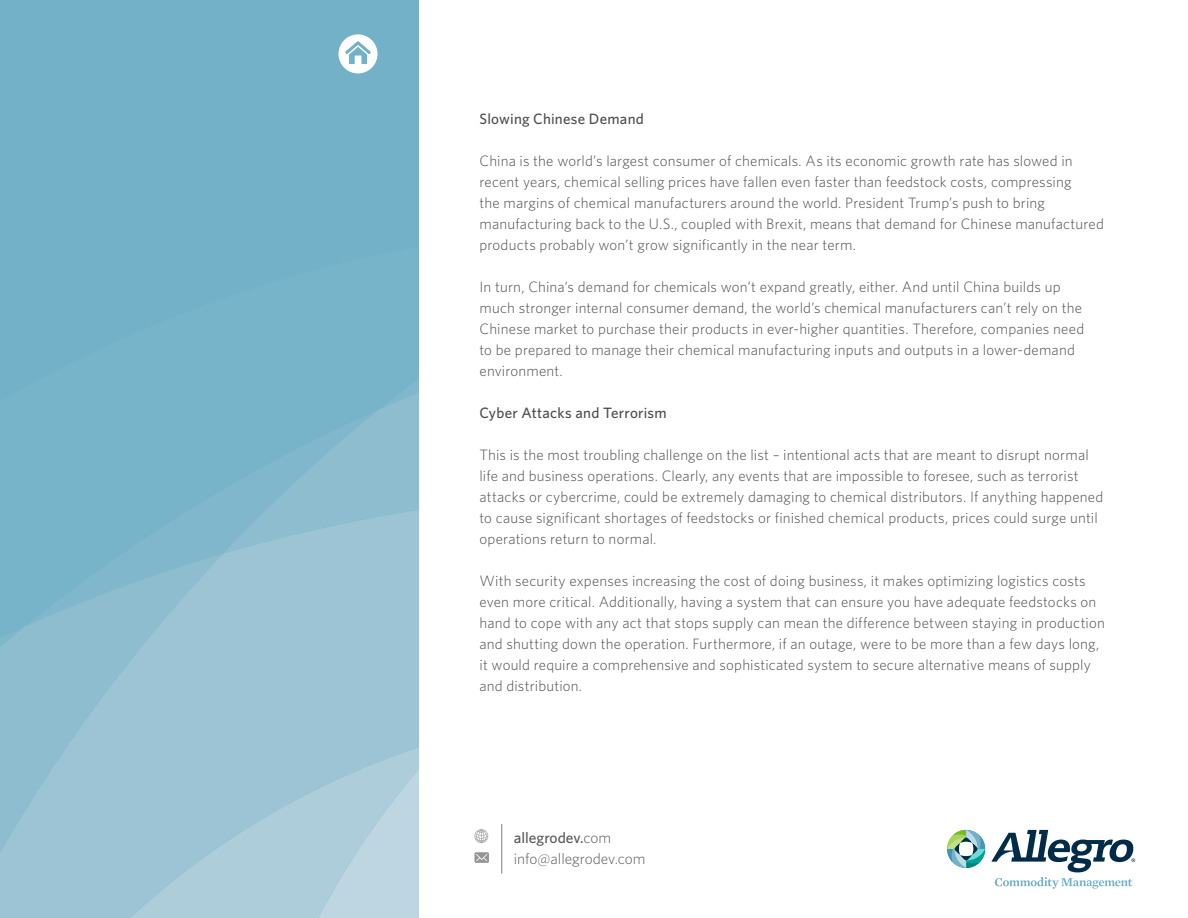
<style>
.page{position:relative;width:1188px;height:918px;background:#fff}
.page>*{position:absolute;margin:0;border:0;box-sizing:border-box;transform-origin:0 0}
.t1{font:300 15.3px/20.4px "Whitney";color:#58595b}
.t2{font:300 15px/21px "Whitney";letter-spacing:.01em;color:#4d4d4f}
.t3{font:500 15px "Whitney";letter-spacing:.015em;color:#4d4d4f}
.s1{font-weight:500}
</style>
<div class="page">
<div style="left:0;top:0;width:418px;height:918px;background:#72b1c8"></div>
<svg style="left:0;top:380px;width:418px;height:538px"></svg>
<div style="left:338px;top:34px;width:40px;height:39px;background:#fff;border-radius:50%"></div>
<svg style="left:345px;top:41px;width:26px;height:23px"></svg>
<svg style="left:991px;top:830px;width:144px;height:59px"></svg>
<svg style="left:947px;top:830px;width:38px;height:38px"></svg>
<hr style="left:501px;top:824px;width:1px;height:50px;background:#808285">
<svg style="left:475px;top:852px;width:14px;height:11px"></svg>
<svg style="left:475px;top:829px;width:13px;height:14px"></svg>
<p class="t3" style="left:480px;top:110px;width:166px">Slowing Chinese Demand</p>
<p class="t2" style="left:480px;top:150px;width:626px">China is the world’s largest consumer of chemicals. As its economic growth rate has slowed in recent years, chemical selling prices have fallen even faster than feedstock costs, compressing<br>the margins of chemical manufacturers around the world. President Trump’s push to bring manufacturing back to the U.S., coupled with Brexit, means that demand for Chinese manufactured products probably won’t grow significantly in the near term.</p>
<p class="t2" style="left:480px;top:276px;width:606px">In turn, China’s demand for chemicals won’t expand greatly, either. And until China builds up much stronger internal consumer demand, the world’s chemical manufacturers can’t rely on the Chinese market to purchase their products in ever-higher quantities. Therefore, companies need to be prepared to manage their chemical manufacturing inputs and outputs in a lower-demand environment.</p>
<p class="t3" style="left:480px;top:404px;width:189px">Cyber Attacks and Terrorism</p>
<p class="t2" style="left:480px;top:444px;width:625px">This is the most troubling challenge on the list – intentional acts that are meant to disrupt normal life and business operations. Clearly, any events that are impossible to foresee, such as terrorist attacks or cybercrime, could be extremely damaging to chemical distributors. If anything happened to cause significant shortages of feedstocks or finished chemical products, prices could surge until operations return to normal.</p>
<p class="t2" style="left:480px;top:570px;width:627px">With security expenses increasing the cost of doing business, it makes optimizing logistics costs even more critical. Additionally, having a system that can ensure you have adequate feedstocks on hand to cope with any act that stops supply can mean the difference between staying in production and shutting down the operation. Furthermore, if an outage, were to be more than a few days long, it would require a comprehensive and sophisticated system to secure alternative means of supply and distribution.</p>
<p class="t1" style="left:514px;top:828px;width:133px"><span class="s1">allegrodev.</span>com info@allegrodev.com</p>
</div>
